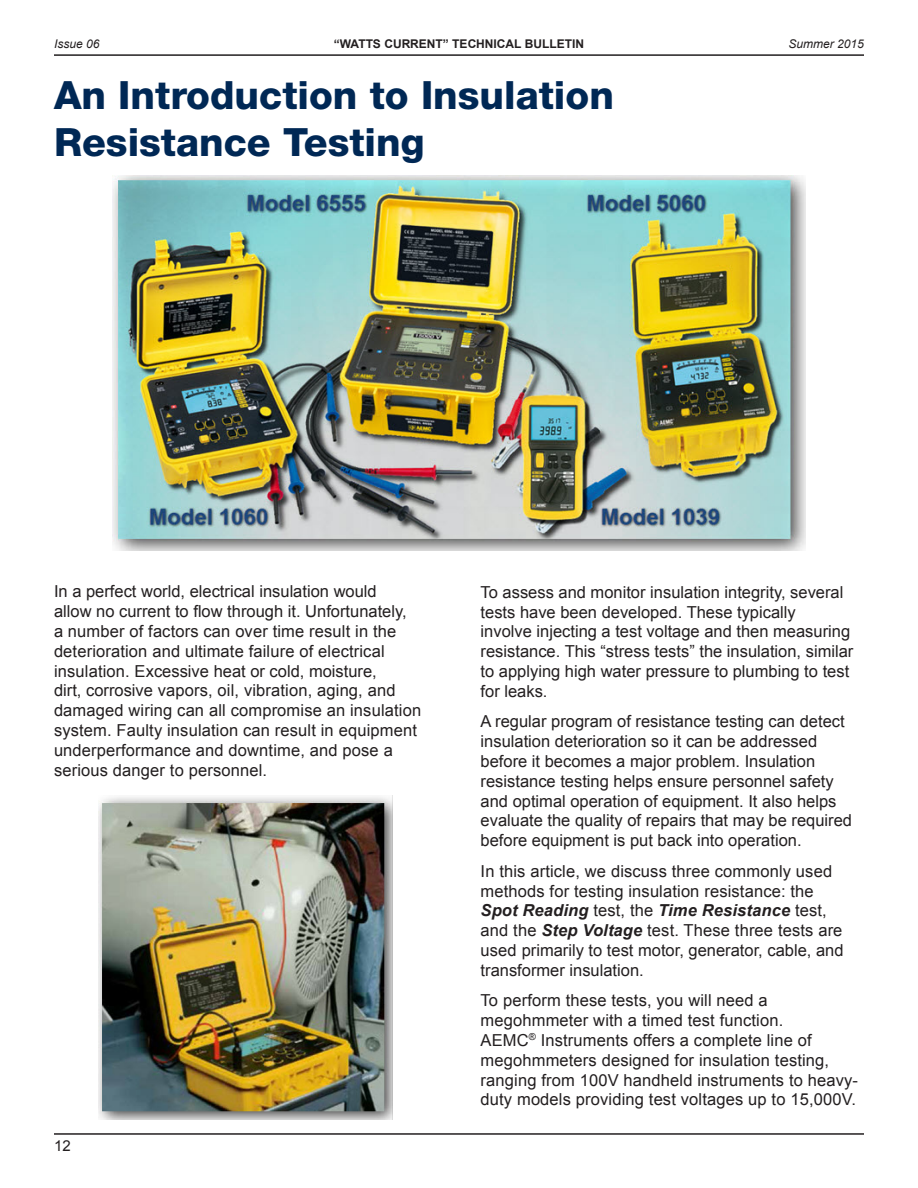
<style>
.page{position:relative;width:918px;height:1188px;background:#fff}
.page>*{position:absolute;margin:0;border:0;box-sizing:border-box;transform-origin:0 0}
.Headline{font:800 39px/46.8px "Helvetica Neue";color:#002855}
.Body{font:16.5px/19.8px "Arial";color:#231f20}
.t1{font:15px "Arial";color:#231f20}
.t2{font:700 12px "Arial";color:#231f20}
.t3{font:italic 12px "Arial";color:#231f20}
.s1{font-weight:700;font-style:italic}
</style>
<div class="page">
<hr style="left:54px;top:54px;width:810px;height:2px;background:#231f20">
<hr style="left:54px;top:1133px;width:810px;height:2px;background:#231f20">
<img style="left:99px;top:795px;width:294px;height:325px">
<img style="left:112px;top:176px;width:694px;height:375px">
<p class="t3" style="left:54px;top:36px;width:47px">Issue 06</p>
<p class="t2" style="left:334px;top:35px;width:252px">“WATTS CURRENT” TECHNICAL BULLETIN</p>
<p class="t3" style="left:789px;top:36px;width:77px">Summer 2015</p>
<p class="Headline" style="left:54px;top:72px;width:561px">An Introduction to Insulation<br>Resistance Testing</p>
<p class="Body" style="left:54px;top:582px;width:369px">In a perfect world, electrical insulation would<br>allow no current to flow through it. Unfortunately,<br>a number of factors can over time result in the deterioration and ultimate failure of electrical insulation. Excessive heat or cold, moisture,<br>dirt, corrosive vapors, oil, vibration, aging, and damaged wiring can all compromise an insulation system. Faulty insulation can result in equipment underperformance and downtime, and pose a serious danger to personnel.</p>
<p class="Body" style="left:481px;top:582px;width:374px">To assess and monitor insulation integrity, several tests have been developed. These typically<br>involve injecting a test voltage and then measuring resistance. This “stress tests” the insulation, similar to applying high water pressure to plumbing to test for leaks.</p>
<p class="Body" style="left:481px;top:712px;width:373px">A regular program of resistance testing can detect insulation deterioration so it can be addressed before it becomes a major problem. Insulation resistance testing helps ensure personnel safety and optimal operation of equipment. It also helps evaluate the quality of repairs that may be required before equipment is put back into operation.</p>
<p class="Body" style="left:481px;top:861px;width:365px">In this article, we discuss three commonly used methods for testing insulation resistance: the <span class="s1">Spot Reading</span> test, the <span class="s1">Time Resistance</span> test, and the <span class="s1">Step Voltage</span> test. These three tests are used primarily to test motor, generator, cable, and transformer insulation.</p>
<p class="Body" style="left:481px;top:991px;width:379px">To perform these tests, you will need a megohmmeter with a timed test function.<br>AEMC<sup>®</sup> Instruments offers a complete line of megohmmeters designed for insulation testing, ranging from 100V handheld instruments to heavy&shy;duty models providing test voltages up to 15,000V.</p>
<p class="t1" style="left:54px;top:1136px;width:18px">12</p>
</div>
